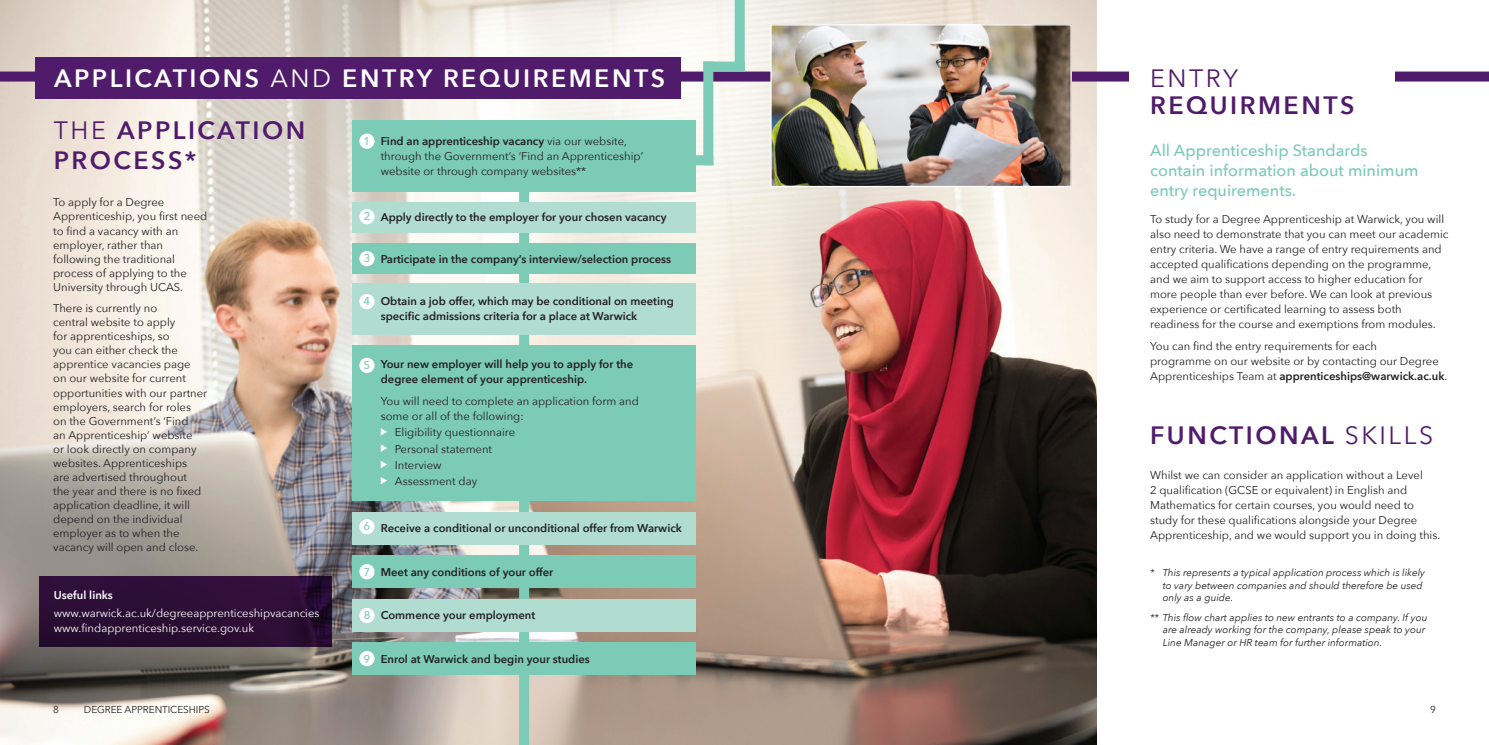
<style>
.page{position:relative;width:1489px;height:745px;background:#fff}
.page>*{position:absolute;margin:0;border:0;box-sizing:border-box;transform-origin:0 0}
.t1{font:600 25px/30px "Avenir Next";letter-spacing:.1em;color:#511b6c}
.t2{font:600 25px "Avenir Next";letter-spacing:.1em;color:#fff}
.t3{font:25px "Avenir Next";letter-spacing:.1em;color:#511b6c}
.t4{font:500 16.25px/20px "Avenir Next";color:#7ccbb7}
.t5{font:11.25px/14px "Avenir Next";color:#231f20}
.t6{font:600 11.25px/15px "Avenir Next";color:#231f20}
.t7{font:11.25px/15px "Avenir Next";color:#fff}
.t8{font:600 11.25px "Avenir Next";color:#fff}
.t9{font:500 11.25px "Avenir Next";color:#7ccbb7}
.t10{font:italic 10px/12.5px "Avenir Next";color:#231f20}
.t11{font:10px "Avenir Next";letter-spacing:-.01em;color:#231f20}
.s1{font-weight:400}
.s2{font-weight:600}
</style>
<div class="page">
<img style="left:0;top:0;width:1096px;height:744px">
<div style="left:39px;top:575px;width:292px;height:71px;background:#2d0e36"></div>
<div style="left:0;top:71px;width:39px;height:10px;background:#511b6c"></div>
<div style="left:403px;top:71px;width:1085px;height:10px;background:#511b6c"></div>
<div style="left:35px;top:57px;width:645px;height:41px;background:#511b6c"></div>
<div style="left:1128px;top:57px;width:266px;height:41px;background:#fff"></div>
<div style="left:703px;top:61px;width:41px;height:10px;background:#7ccbb7"></div>
<div style="left:703px;top:61px;width:10px;height:104px;background:#7ccbb7"></div>
<div style="left:734px;top:0;width:10px;height:71px;background:#7ccbb7"></div>
<div style="left:519px;top:182px;width:10px;height:562px;background:#7ccbb7"></div>
<img style="left:772px;top:26px;width:297px;height:159px">
<div style="left:770px;top:24px;width:301px;height:163px;border:1px solid #fff"></div>
<div style="left:620px;top:155px;width:93px;height:10px;background:#7ccbb7"></div>
<div style="left:352px;top:203px;width:343px;height:30px;background:#b1ddd1"></div>
<div style="left:352px;top:243px;width:343px;height:30px;background:#7ccbb7"></div>
<div style="left:352px;top:283px;width:343px;height:52px;background:#b1ddd1"></div>
<div style="left:352px;top:511px;width:343px;height:33px;background:#b1ddd1"></div>
<div style="left:352px;top:598px;width:343px;height:33px;background:#b1ddd1"></div>
<div style="left:352px;top:555px;width:343px;height:32px;background:#7ccbb7"></div>
<div style="left:352px;top:642px;width:343px;height:32px;background:#7ccbb7"></div>
<div style="left:352px;top:345px;width:343px;height:155px;background:#7ccbb7"></div>
<svg style="left:381px;top:428px;width:6px;height:7px"></svg>
<svg style="left:381px;top:444px;width:6px;height:7px"></svg>
<svg style="left:381px;top:461px;width:6px;height:7px"></svg>
<svg style="left:381px;top:477px;width:6px;height:7px"></svg>
<div style="left:352px;top:120px;width:343px;height:72px;background:#7ccbb7"></div>
<div style="left:359px;top:133px;width:15px;height:16px;background:#fff;border-radius:50%"></div>
<div style="left:359px;top:209px;width:15px;height:15px;background:#fff;border-radius:50%"></div>
<div style="left:359px;top:251px;width:15px;height:15px;background:#fff;border-radius:50%"></div>
<div style="left:359px;top:294px;width:15px;height:15px;background:#fff;border-radius:50%"></div>
<div style="left:359px;top:357px;width:15px;height:16px;background:#fff;border-radius:50%"></div>
<div style="left:359px;top:518px;width:15px;height:16px;background:#fff;border-radius:50%"></div>
<div style="left:359px;top:563px;width:15px;height:16px;background:#fff;border-radius:50%"></div>
<div style="left:359px;top:607px;width:15px;height:15px;background:#fff;border-radius:50%"></div>
<div style="left:359px;top:650px;width:15px;height:15px;background:#fff;border-radius:50%"></div>
<h1 class="t2" style="left:54px;top:56px;width:612px">APPLICATIONS <span class="s1">AND</span> ENTRY REQUIREMENTS</h1>
<h1 class="t3" style="left:1150px;top:57px;width:90px">ENTRY</h1>
<h1 class="t1" style="left:1150px;top:90px;width:206px">REQUIRMENTS</h1>
<h1 class="t1" style="left:54px;top:115px;width:253px"><span class="s1">THE</span> APPLICATION<br>PROCESS*</h1>
<p class="t5" style="left:53px;top:195px;width:156px">To apply for a Degree<br>Apprenticeship, you first need to find a vacancy with an employer, rather than following the traditional process of applying to the<br>University through UCAS.</p>
<p class="t5" style="left:53px;top:300px;width:156px">There is currently no<br>central website to apply<br>for apprenticeships, so<br>you can either check the apprentice vacancies page<br>on our website for current opportunities with our partner employers, search for roles<br>on the Government’s ‘Find<br>an Apprenticeship’ website<br>or look directly on company websites. Apprenticeships<br>are advertised throughout<br>the year and there is no fixed application deadline, it will depend on the individual employer as to when the vacancy will open and close.</p>
<p class="t8" style="left:54px;top:584px;width:61px">Useful links</p>
<p class="t7" style="left:54px;top:605px;width:267px">www.warwick.ac.uk/degreeapprenticeshipvacancies www.findapprenticeship.service.gov.uk</p>
<p class="t9" style="left:363px;top:134px;width:8px">1</p>
<p class="t5" style="left:381px;top:133px;width:264px;line-height:15px"><span class="s2">Find an apprenticeship vacancy</span> via our website, through the Government’s ‘Find an Apprenticeship’ website or through company websites**</p>
<p class="t9" style="left:364px;top:209px;width:8px">2</p>
<p class="t9" style="left:364px;top:251px;width:8px">3</p>
<p class="t9" style="left:363px;top:294px;width:8px">4</p>
<p class="t6" style="left:381px;top:209px;width:287px">Apply directly to the employer for your chosen vacancy</p>
<p class="t6" style="left:381px;top:251px;width:292px">Participate in the company’s interview/selection process</p>
<p class="t6" style="left:381px;top:293px;width:294px">Obtain a job offer, which may be conditional on meeting specific admissions criteria for a place at Warwick</p>
<p class="t9" style="left:363px;top:358px;width:8px">5</p>
<p class="t6" style="left:381px;top:356px;width:254px">Your new employer will help you to apply for the degree element of your apprenticeship.</p>
<p class="t5" style="left:381px;top:393px;width:260px;line-height:15px">You will need to complete an application form and some or all of the following:</p>
<p class="t5" style="left:395px;top:423px;width:122px;line-height:16.2px">Eligibility questionnaire<br>Personal statement<br>Interview<br>Assessment day</p>
<p class="t9" style="left:363px;top:519px;width:8px">6</p>
<p class="t9" style="left:363px;top:565px;width:8px">7</p>
<p class="t9" style="left:364px;top:608px;width:8px">8</p>
<p class="t9" style="left:363px;top:651px;width:8px">9</p>
<p class="t6" style="left:381px;top:519px;width:303px">Receive a conditional or unconditional offer from Warwick</p>
<p class="t6" style="left:381px;top:564px;width:174px">Meet any conditions of your offer</p>
<p class="t6" style="left:381px;top:607px;width:156px">Commence your employment</p>
<p class="t6" style="left:381px;top:650px;width:211px">Enrol at Warwick and begin your studies</p>
<h2 class="t4" style="left:1150px;top:140px;width:270px">All Apprenticeship Standards contain information about minimum entry requirements.</h2>
<p class="t5" style="left:1150px;top:211px;width:300px;line-height:15px">To study for a Degree Apprenticeship at Warwick, you will also need to demonstrate that you can meet our academic entry criteria. We have a range of entry requirements and accepted qualifications depending on the programme, and we aim to support access to higher education for more people than ever before. We can look at previous experience or certificated learning to assess both readiness for the course and exemptions from modules.</p>
<p class="t5" style="left:1150px;top:338px;width:299px;line-height:15px">You can find the entry requirements for each<br>programme on our website or by contacting our Degree<br>Apprenticeships Team at <span class="s2">apprenticeships@warwick.ac.uk</span>.</p>
<h1 class="t1" style="left:1150px;top:419px;width:284px">FUNCTIONAL <span class="s1">SKILLS</span></h1>
<p class="t5" style="left:1150px;top:466px;width:292px;line-height:15px">Whilst we can consider an application without a Level<br>2 qualification (GCSE or equivalent) in English and Mathematics for certain courses, you would need to study for these qualifications alongside your Degree Apprenticeship, and we would support you in doing this.</p>
<p class="t10" style="left:1162px;top:565px;width:264px;text-indent:-12px">* This represents a typical application process which is likely to vary between companies and should therefore be used only as a guide.</p>
<p class="t10" style="left:1162px;top:610px;width:266px;text-indent:-12px">** This flow chart applies to new entrants to a company. If you are already working for the company, please speak to your<br>Line Manager or HR team for further information.</p>
<p class="t11" style="left:53px;top:700px;width:7px">8</p>
<p class="t11" style="left:84px;top:700px;width:127px">DEGREE APPRENTICESHIPS</p>
<p class="t11" style="left:1429px;top:700px;width:7px">9</p>
</div>
